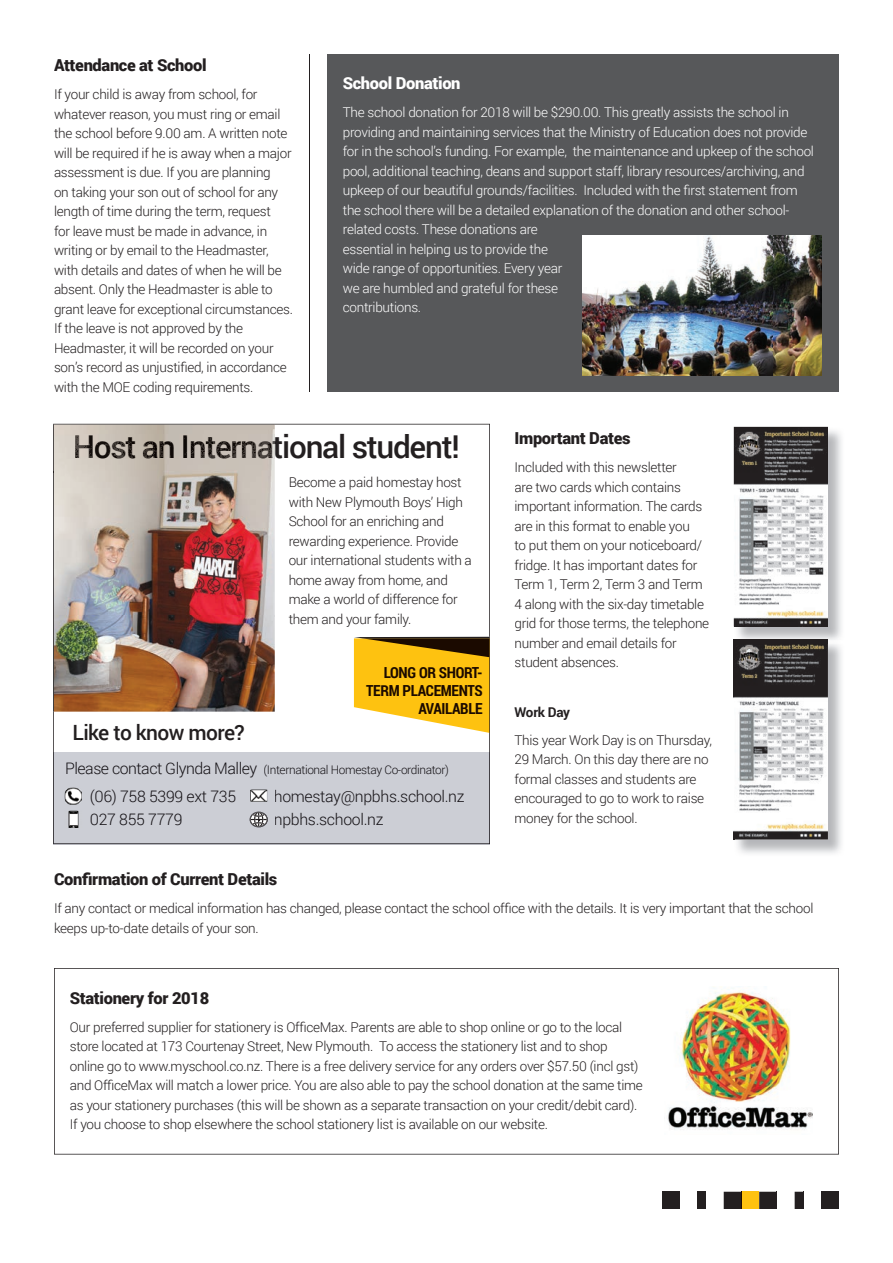
<style>
.page{position:relative;width:893px;height:1263px;background:#fff}
.page>*{position:absolute;margin:0;border:0;box-sizing:border-box;transform-origin:0 0}
.t1{font:500 31.5px "Roboto";letter-spacing:-.04em;color:#231f20}
.t2{font:500 21px "Roboto";letter-spacing:-.03em;color:#231f20}
.t3{font:900 16.5px "Roboto";letter-spacing:-.02em;color:#231f20}
.t4{font:900 16.5px "Roboto";letter-spacing:-.02em;color:#fff}
.t5{font:300 15.9px/23.5px "Roboto";letter-spacing:-.02em;color:#151216}
.t6{font:700 15.3px/17.9px "Roboto Condensed";letter-spacing:-.02em;color:#1b0a00;text-align:right}
.t7{font:300 13.5px/19.5px "Roboto";letter-spacing:-.02em;color:#231f20}
.t8{font:300 13.5px/19.5px "Roboto";letter-spacing:-.02em;color:#fff}
.t9{font:700 13.5px "Roboto";letter-spacing:-.02em;color:#231f20}
.t10{font:300 11.85px "Roboto";letter-spacing:-.03em;color:#151216}
.s1{color:#15100e}
.s2{color:#120d0a}
.s3{color:#120c0a}
.s4{color:#0f0906}
.s5{color:#0c0604}
.s6{color:#090402}
.s7{color:#0e0907}
.s8{color:#0f0907}
.s9{color:#0f0a07}
.s10{color:#0f0a08}
.s11{color:#100a08}
.s12{color:#100a07}
.s13{color:#100b08}
.s14{font-size:15.9px}
</style>
<div class="page">
<div style="left:662px;top:1192px;width:17px;height:17px;background:#231f20"></div>
<div style="left:697px;top:1192px;width:9px;height:17px;background:#231f20"></div>
<div style="left:741px;top:1192px;width:18px;height:17px;background:#fec210"></div>
<svg style="left:724px;top:1192px;width:17px;height:17px"></svg>
<svg style="left:759px;top:1192px;width:18px;height:17px"></svg>
<svg style="left:795px;top:1192px;width:8px;height:17px"></svg>
<div style="left:821px;top:1192px;width:18px;height:17px;background:#231f20"></div>
<svg style="left:54px;top:968px;width:785px;height:186px"></svg>
<img style="left:664px;top:986px;width:148px;height:149px">
<hr style="left:310px;top:54px;width:1px;height:337px;background:#231f20">
<img style="left:734px;top:430px;width:108px;height:424px">
<img style="left:734px;top:643px;width:94px;height:196px">
<img style="left:734px;top:640px;width:108px;height:3px">
<img style="left:734px;top:427px;width:94px;height:200px">
<div style="left:327px;top:54px;width:512px;height:337px;background:#57585a"></div>
<img style="left:582px;top:235px;width:240px;height:141px">
<img style="left:53px;top:424px;width:437px;height:328px">
<svg style="left:354px;top:637px;width:136px;height:96px;background:#e5b62f"></svg>
<img style="left:53px;top:424px;width:222px;height:48px">
<img style="left:53px;top:472px;width:2px;height:240px">
<div style="left:53px;top:752px;width:437px;height:92px;background:#ccced5"></div>
<p class="t3" style="left:54px;top:54px;width:154px">Attendance at School</p>
<p class="t7" style="left:54px;top:84px;width:240px">If your child is away from school, for whatever reason, you must ring or email the school before 9.00 am. A written note will be required if he is away when a major assessment is due. If you are planning<br>on taking your son out of school for any length of time during the term, request<br>for leave must be made in advance, in writing or by email to the Headmaster, with details and dates of when he will be absent. Only the Headmaster is able to grant leave for exceptional circumstances.<br>If the leave is not approved by the Headmaster, it will be recorded on your son’s record as unjustified, in accordance with the MOE coding requirements.</p>
<p class="t4" style="left:343px;top:72px;width:119px">School Donation</p>
<p class="t8" style="left:343px;top:102px;width:473px">The school donation for 2018 will be $290.00. This greatly assists the school in providing and maintaining services that the Ministry of Education does not provide for in the school’s funding. For example, the maintenance and upkeep of the school pool, additional teaching, deans and support staff, library resources/archiving, and upkeep of our beautiful grounds/facilities. Included with the first statement from the school there will be a detailed explanation of the donation and other school&shy;related costs. These donations are<br>essential in helping us to provide the<br>wide range of opportunities. Every year<br>we are humbled and grateful for these<br>contributions.</p>
<h1 class="t1" style="left:73px;top:425px;width:388px"><span class="s1">H</span><span class="s2">o</span><span class="s3">s</span><span class="s4">t</span> <span class="s5">a</span><span class="s6">n</span> <span class="s7">I</span><span class="s8">n</span><span class="s9">t</span><span class="s10">e</span><span class="s11">r</span><span class="s12">n</span><span class="s13">a</span>tional student!</h1>
<p class="t7" style="left:289px;top:472px;width:185px">Become a paid homestay host with New Plymouth Boys’ High<br>School for an enriching and rewarding experience. Provide our international students with a home away from home, and make a world of difference for them and your family.</p>
<p class="t6" style="left:366px;top:663px;width:118px">LONG OR SHORT-<br>TERM PLACEMENTS<br>AVAILABLE</p>
<h2 class="t2" style="left:73px;top:718px;width:174px">Like to know more?</h2>
<p class="t10" style="left:65px;top:762px;width:385px"><span class="s14">Please contact Glynda Malley</span> (International Homestay Co-ordinator)</p>
<p class="t5" style="left:90px;top:784px;width:148px">(06) 758 5399 ext 735<br>027 855 7779</p>
<p class="t5" style="left:274px;top:784px;width:192px">homestay@npbhs.school.nz npbhs.school.nz</p>
<p class="t3" style="left:514px;top:427px;width:118px">Important Dates</p>
<p class="t7" style="left:514px;top:457px;width:196px">Included with this newsletter<br>are two cards which contains important information. The cards are in this format to enable you<br>to put them on your noticeboard/ fridge. It has important dates for<br>Term 1, Term 2, Term 3 and Term<br>4 along with the six-day timetable grid for those terms, the telephone number and email details for student absences.</p>
<p class="t9" style="left:514px;top:702px;width:57px">Work Day</p>
<p class="t7" style="left:514px;top:730px;width:199px">This year Work Day is on Thursday,<br>29 March. On this day there are no formal classes and students are encouraged to go to work to raise money for the school.</p>
<p class="t3" style="left:54px;top:868px;width:225px">Confirmation of Current Details</p>
<p class="t7" style="left:54px;top:898px;width:761px">If any contact or medical information has changed, please contact the school office with the details. It is very important that the school keeps up-to-date details of your son.</p>
<p class="t3" style="left:70px;top:986px;width:141px">Stationery for 2018</p>
<p class="t7" style="left:70px;top:1017px;width:574px">Our preferred supplier for stationery is OfficeMax. Parents are able to shop online or go to the local store located at 173 Courtenay Street, New Plymouth. To access the stationery list and to shop online go to www.myschool.co.nz. There is a free delivery service for any orders over $57.50 (incl gst) and OfficeMax will match a lower price. You are also able to pay the school donation at the same time as your stationery purchases (this will be shown as a separate transaction on your credit/debit card).<br>If you choose to shop elsewhere the school stationery list is available on our website.</p>
</div>
